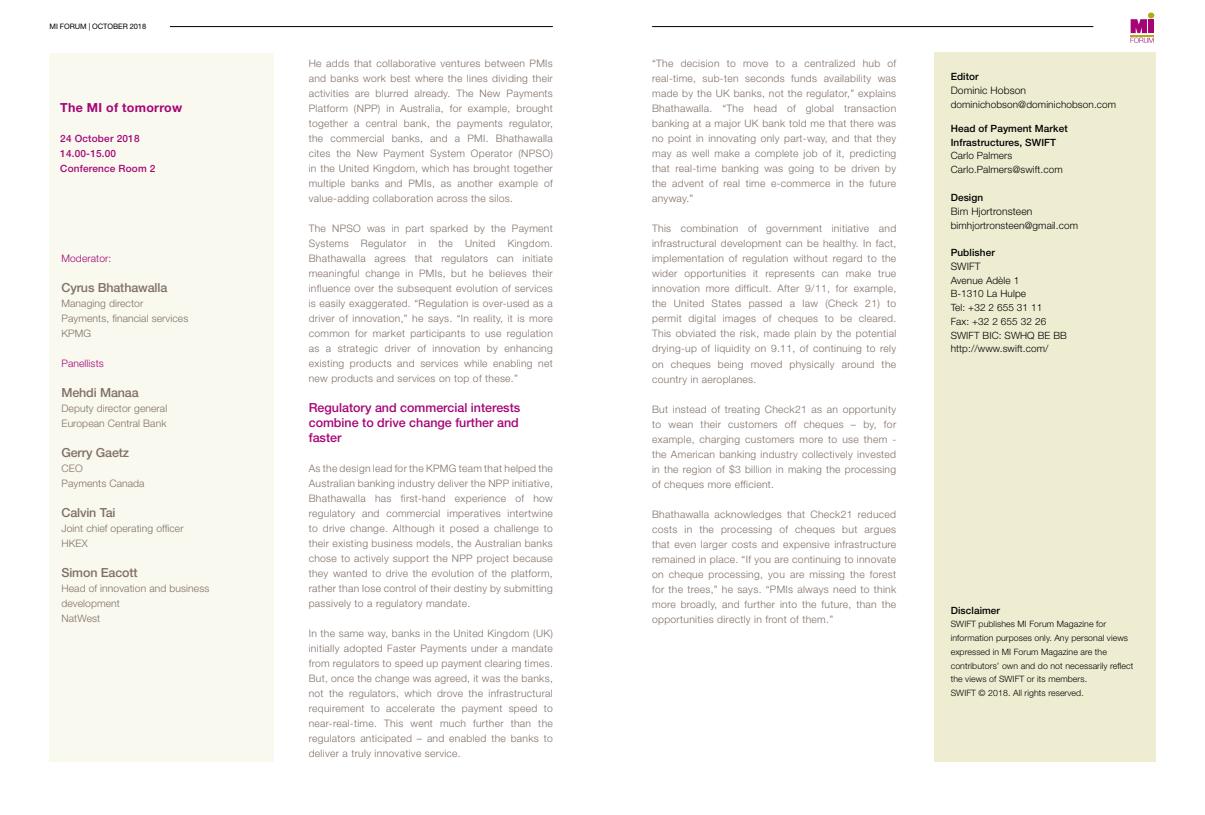
<style>
.page{position:relative;width:1205px;height:815px;background:#fff}
.page>*{position:absolute;margin:0;border:0;box-sizing:border-box;transform-origin:0 0}
.t1{font:500 12.5px/15px "Helvetica Neue LT Std";color:#a50575}
.t2{font:500 12.5px "Helvetica Neue LT Std";letter-spacing:-.01em;color:#807067}
.t3{font:700 12.5px "Helvetica Neue LT Std";letter-spacing:.02em;color:#a50575}
.t4{font:300 10.25px/15px "Helvetica Neue LT Std";letter-spacing:.03em;color:#807067;text-align:justify}
.t5{font:300 10.25px/15px "Helvetica Neue LT Std";letter-spacing:.01em;color:#807067}
.t6{font:300 10.25px "Helvetica Neue LT Std";letter-spacing:.01em;color:#000}
.t7{font:300 10.25px "Helvetica Neue LT Std";letter-spacing:.01em;color:#a50575}
.t8{font:300 10px/13.8px "Helvetica Neue LT Std";letter-spacing:.01em;color:#000}
.t9{font:500 10px/13.8px "Helvetica Neue LT Std";letter-spacing:.01em;color:#000}
.t10{font:500 10px/15px "Helvetica Neue LT Std";letter-spacing:.02em;color:#a50575}
.t11{font:300 8.75px/13.8px "Helvetica Neue LT Std";letter-spacing:.01em;color:#000}
.t12{font:7.5px "Helvetica Neue LT Std";letter-spacing:-.01em;color:#000}
</style>
<div class="page">
<div style="left:934px;top:53px;width:221px;height:709px;background:#eeedd2"></div>
<hr style="left:170px;top:26px;width:383px;height:1px;background:#000">
<hr style="left:652px;top:26px;width:441px;height:1px;background:#000">
<svg style="left:1130px;top:13px;width:24px;height:30px"></svg>
<div style="left:1148px;top:19px;width:6px;height:14px;background:#a50575"></div>
<div style="left:50px;top:53px;width:224px;height:709px;background:#f9f9f0"></div>
<p class="t12" style="left:50px;top:22px;width:98px">MI FORUM | OCTOBER 2018</p>
<p class="t3" style="left:60px;top:100px;width:124px">The MI of tomorrow</p>
<p class="t10" style="left:60px;top:131px;width:97px">24 October 2018<br>14.00-15.00<br>Conference Room 2</p>
<p class="t7" style="left:61px;top:252px;width:52px">Moderator:</p>
<p class="t2" style="left:61px;top:280px;width:107px">Cyrus Bhathawalla</p>
<p class="t5" style="left:61px;top:296px;width:128px">Managing director<br>Payments, financial services<br>KPMG</p>
<p class="t7" style="left:61px;top:357px;width:44px">Panellists</p>
<p class="t2" style="left:61px;top:385px;width:79px">Mehdi Manaa</p>
<p class="t5" style="left:61px;top:401px;width:107px">Deputy director general<br>European Central Bank</p>
<p class="t2" style="left:61px;top:445px;width:69px">Gerry Gaetz</p>
<p class="t5" style="left:61px;top:461px;width:85px">CEO<br>Payments Canada</p>
<p class="t2" style="left:61px;top:505px;width:56px">Calvin Tai</p>
<p class="t5" style="left:61px;top:521px;width:124px">Joint chief operating officer<br>HKEX</p>
<p class="t2" style="left:61px;top:565px;width:78px">Simon Eacott</p>
<p class="t5" style="left:61px;top:581px;width:149px">Head of innovation and business development<br>NatWest</p>
<p class="t4" style="left:309px;top:56px;width:246px">He adds that collaborative ventures between PMIs and banks work best where the lines dividing their activities are blurred already. The New Payments Platform (NPP) in Australia, for example, brought together a central bank, the payments regulator, the commercial banks, and a PMI. Bhathawalla cites the New Payment System Operator (NPSO) in the United Kingdom, which has brought together multiple banks and PMIs, as another example of value-adding collaboration across the silos.</p>
<p class="t4" style="left:309px;top:221px;width:246px">The NPSO was in part sparked by the Payment Systems Regulator in the United Kingdom.<br>Bhathawalla agrees that regulators can initiate meaningful change in PMIs, but he believes their influence over the subsequent evolution of services is easily exaggerated. “Regulation is over-used as a driver of innovation,” he says. “In reality, it is more common for market participants to use regulation as a strategic driver of innovation by enhancing existing products and services while enabling net new products and services on top of these.”</p>
<p class="t1" style="left:309px;top:400px;width:213px">Regulatory and commercial interests combine to drive change further and faster</p>
<p class="t4" style="left:309px;top:461px;width:246px">As the design lead for the KPMG team that helped the Australian banking industry deliver the NPP initiative, Bhathawalla has first-hand experience of how regulatory and commercial imperatives intertwine to drive change. Although it posed a challenge to their existing business models, the Australian banks chose to actively support the NPP project because they wanted to drive the evolution of the platform, rather than lose control of their destiny by submitting passively to a regulatory mandate.</p>
<p class="t4" style="left:309px;top:626px;width:246px">In the same way, banks in the United Kingdom (UK) initially adopted Faster Payments under a mandate from regulators to speed up payment clearing times.<br>But, once the change was agreed, it was the banks, not the regulators, which drove the infrastructural requirement to accelerate the payment speed to near-real-time. This went much further than the regulators anticipated – and enabled the banks to deliver a truly innovative service.</p>
<p class="t4" style="left:652px;top:56px;width:246px">“The decision to move to a centralized hub of real-time, sub-ten seconds funds availability was made by the UK banks, not the regulator,” explains Bhathawalla. “The head of global transaction banking at a major UK bank told me that there was no point in innovating only part-way, and that they may as well make a complete job of it, predicting that real-time banking was going to be driven by the advent of real time e-commerce in the future anyway.”</p>
<p class="t4" style="left:652px;top:221px;width:246px">This combination of government initiative and infrastructural development can be healthy. In fact, implementation of regulation without regard to the wider opportunities it represents can make true innovation more difficult. After 9/11, for example, the United States passed a law (Check 21) to permit digital images of cheques to be cleared.<br>This obviated the risk, made plain by the potential drying-up of liquidity on 9.11, of continuing to rely on cheques being moved physically around the country in aeroplanes.</p>
<p class="t4" style="left:652px;top:401px;width:246px">But instead of treating Check21 as an opportunity to wean their customers off cheques – by, for example, charging customers more to use them - the American banking industry collectively invested in the region of $3 billion in making the processing of cheques more efficient.</p>
<p class="t4" style="left:652px;top:506px;width:246px">Bhathawalla acknowledges that Check21 reduced costs in the processing of cheques but argues that even larger costs and expensive infrastructure remained in place. “If you are continuing to innovate on cheque processing, you are missing the forest for the trees,” he says. “PMIs always need to think more broadly, and further into the future, than the opportunities directly in front of them.”</p>
<p class="t9" style="left:950px;top:70px;width:30px">Editor</p>
<p class="t6" style="left:950px;top:84px;width:77px">Dominic Hobson</p>
<p class="t8" style="left:950px;top:97px;width:167px">dominichobson@dominichobson.com</p>
<p class="t9" style="left:950px;top:121px;width:118px">Head of Payment Market<br>Infrastructures, SWIFT</p>
<p class="t8" style="left:950px;top:149px;width:114px">Carlo Palmers<br>Carlo.Palmers@swift.com</p>
<p class="t9" style="left:950px;top:191px;width:34px">Design</p>
<p class="t6" style="left:950px;top:205px;width:83px">Bim Hjortronsteen</p>
<p class="t8" style="left:950px;top:218px;width:129px">bimhjortronsteen@gmail.com</p>
<p class="t9" style="left:950px;top:246px;width:46px">Publisher</p>
<p class="t6" style="left:950px;top:260px;width:31px">SWIFT</p>
<p class="t8" style="left:950px;top:273px;width:118px">Avenue Adèle 1<br>B-1310 La Hulpe<br>Tel: +32 2 655 31 11<br>Fax: +32 2 655 32 26<br>SWIFT BIC: SWHQ BE BB http://www.swift.com/</p>
<p class="t9" style="left:950px;top:603px;width:51px">Disclaimer</p>
<p class="t11" style="left:950px;top:617px;width:184px">SWIFT publishes MI Forum Magazine for information purposes only. Any personal views expressed in MI Forum Magazine are the contributors’ own and do not necessarily reflect the views of SWIFT or its members.<br>SWIFT © 2018. All rights reserved.</p>
</div>
